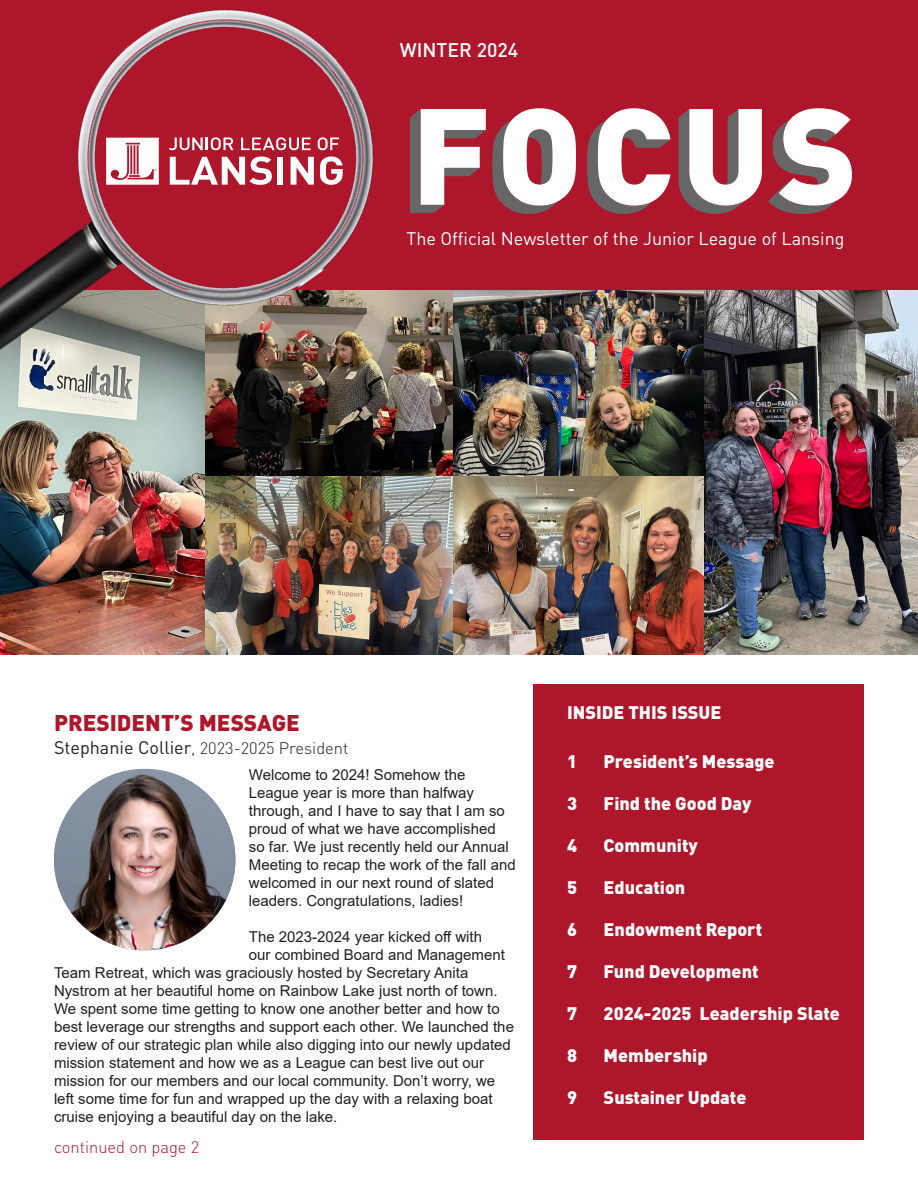
<style>
.page{position:relative;width:918px;height:1188px;background:#fff}
.page>*{position:absolute;margin:0;border:0;box-sizing:border-box;transform-origin:0 0}
.t1{font:900 22.5px "DINOT";color:#ae172b}
.t2{font:500 19.5px "DINOT";color:#fff}
.t3{font:900 18px "DINOT";color:#fff}
.t4{font:18px "DINOT";color:#fff}
.t5{font:300 16.5px "DINOT";color:#231f20}
.t6{font:300 16.5px "DINOT";color:#ae172b}
.t7{font:15px/18px "Arial";color:#231f20}
.s1{font-weight:400;font-size:18px}
</style>
<div class="page">
<img style="left:0;top:290px;width:918px;height:364px">
<div style="left:0;top:0;width:918px;height:290px;background:#ae172b"></div>
<div style="left:534px;top:685px;width:330px;height:455px;background:#ae172b"></div>
<img style="left:0;top:9px;width:432px;height:492px">
<div style="left:277px;top:157px;width:6px;height:28px;background:#fff"></div>
<svg style="left:106px;top:138px;width:53px;height:47px;background:#f0d4d8"></svg>
<svg style="left:169px;top:137px;width:65px;height:13px"></svg>
<svg style="left:241px;top:137px;width:70px;height:13px"></svg>
<svg style="left:318px;top:137px;width:21px;height:13px"></svg>
<svg style="left:170px;top:157px;width:102px;height:28px"></svg>
<svg style="left:291px;top:157px;width:23px;height:28px"></svg>
<svg style="left:320px;top:157px;width:23px;height:28px"></svg>
<img style="left:54px;top:769px;width:181px;height:181px;border-radius:91px">
<svg style="left:410px;top:109px;width:76px;height:104px"></svg>
<svg style="left:492px;top:108px;width:84px;height:106px"></svg>
<svg style="left:587px;top:108px;width:84px;height:106px"></svg>
<svg style="left:679px;top:109px;width:83px;height:105px"></svg>
<svg style="left:768px;top:108px;width:84px;height:106px"></svg>
<p class="t2" style="left:400px;top:37px;width:120px">WINTER 2024</p>
<p class="t4" style="left:407px;top:227px;width:439px">The Official Newsletter of the Junior League of Lansing</p>
<p class="t1" style="left:54px;top:708px;width:247px">PRESIDENT’S MESSAGE</p>
<p class="t5" style="left:54px;top:738px;width:296px"><span class="s1">Stephanie Collier</span>, 2023-2025 President</p>
<p class="t7" style="left:249px;top:765px;width:268px">Welcome to 2024! Somehow the League year is more than halfway through, and I have to say that I am so proud of what we have accomplished<br>so far. We just recently held our Annual Meeting to recap the work of the fall and welcomed in our next round of slated leaders. Congratulations, ladies!</p>
<p class="t7" style="left:249px;top:927px;width:235px">The 2023-2024 year kicked off with</p>
<p class="t7" style="left:249px;top:945px;width:257px">our combined Board and Management</p>
<p class="t7" style="left:54px;top:963px;width:416px">Team Retreat, which was graciously hosted by Secretary Anita</p>
<p class="t7" style="left:54px;top:981px;width:445px">Nystrom at her beautiful home on Rainbow Lake just north of town.</p>
<p class="t7" style="left:54px;top:999px;width:447px">We spent some time getting to know one another better and how to</p>
<p class="t7" style="left:54px;top:1017px;width:462px">best leverage our strengths and support each other. We launched the</p>
<p class="t7" style="left:54px;top:1035px;width:458px">review of our strategic plan while also digging into our newly updated</p>
<p class="t7" style="left:54px;top:1053px;width:432px">mission statement and how we as a League can best live out our</p>
<p class="t7" style="left:54px;top:1071px;width:443px">mission for our members and our local community. Don’t worry, we</p>
<p class="t7" style="left:54px;top:1089px;width:440px">left some time for fun and wrapped up the day with a relaxing boat</p>
<p class="t7" style="left:54px;top:1107px;width:285px">cruise enjoying a beautiful day on the lake.</p>
<p class="t6" style="left:54px;top:1137px;width:147px">continued on page 2</p>
<p class="t3" style="left:567px;top:700px;width:156px">INSIDE THIS ISSUE</p>
<p class="t3" style="left:604px;top:750px;width:172px">President’s Message</p>
<p class="t3" style="left:604px;top:792px;width:149px">Find the Good Day</p>
<p class="t3" style="left:604px;top:834px;width:96px">Community</p>
<p class="t3" style="left:604px;top:876px;width:83px">Education</p>
<p class="t3" style="left:604px;top:918px;width:160px">Endowment Report</p>
<p class="t3" style="left:604px;top:960px;width:156px">Fund Development</p>
<p class="t3" style="left:604px;top:1002px;width:238px">2024-2025 Leadership Slate</p>
<p class="t3" style="left:604px;top:1044px;width:105px">Membership</p>
<p class="t3" style="left:604px;top:1086px;width:144px">Sustainer Update</p>
<p class="t3" style="left:567px;top:750px;width:12px">1</p>
<p class="t3" style="left:567px;top:792px;width:12px">3</p>
<p class="t3" style="left:567px;top:834px;width:12px">4</p>
<p class="t3" style="left:567px;top:876px;width:12px">5</p>
<p class="t3" style="left:567px;top:918px;width:12px">6</p>
<p class="t3" style="left:567px;top:960px;width:12px">7</p>
<p class="t3" style="left:567px;top:1002px;width:12px">7</p>
<p class="t3" style="left:567px;top:1044px;width:12px">8</p>
<p class="t3" style="left:567px;top:1086px;width:12px">9</p>
</div>
